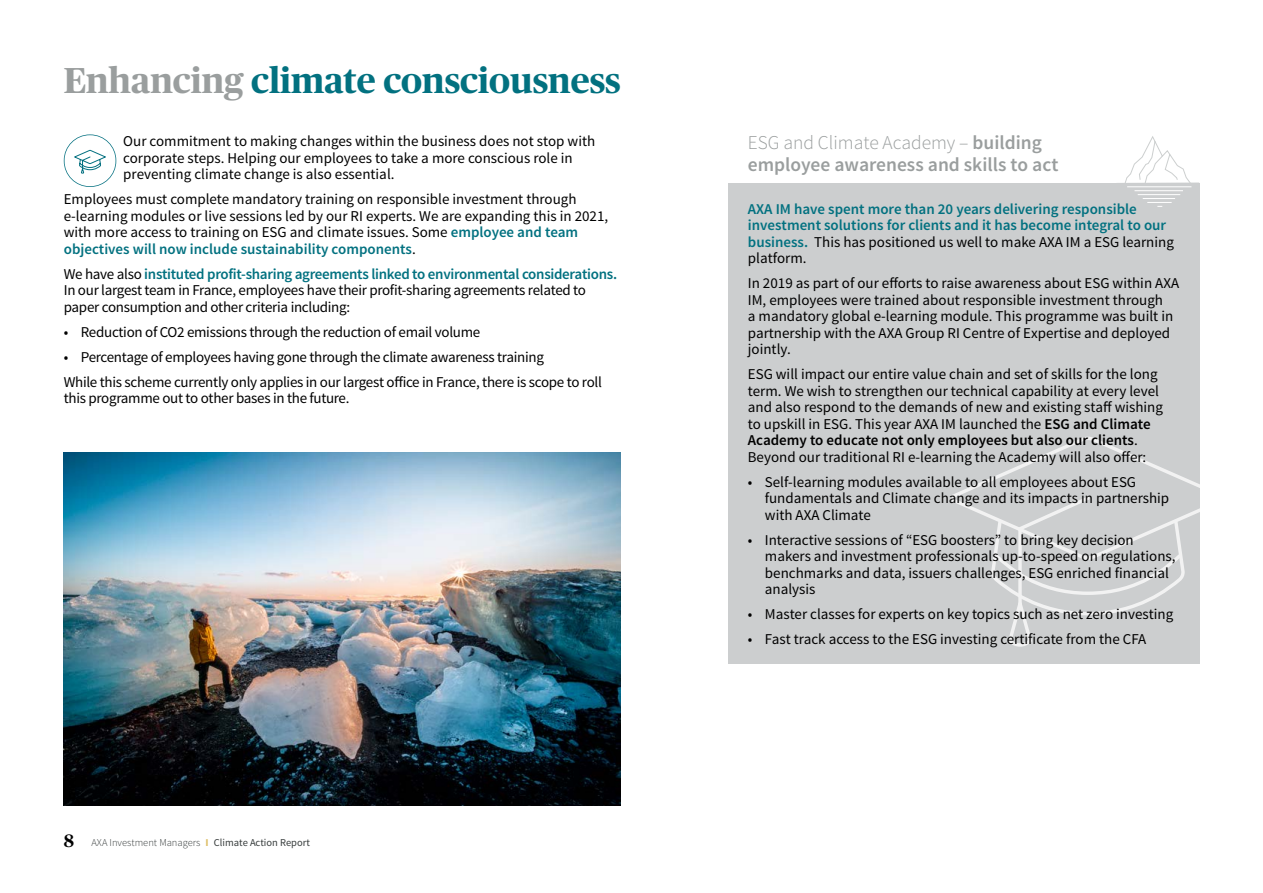
<style>
.page{position:relative;width:1263px;height:893px;background:#fff}
.page>*{position:absolute;margin:0;border:0;box-sizing:border-box;transform-origin:0 0}
.t1{font:700 36px "Publico Headline";color:#027180}
.t2{font:600 19.5px/22.5px "Source Sans Pro";color:#9a9e9e}
.t3{font:15px/16.5px "Source Sans Pro";color:#000}
.t4{font:15px/16.5px "Source Sans Pro";letter-spacing:-.02em;color:#000}
.t5{font:600 15px/16.5px "Source Sans Pro";color:#027180}
.t6{font:300 10.5px "Source Sans Pro";color:#373c3c}
.s1{color:#9a9e9e}
.s2{font-weight:600;color:#027180}
.s3{font-family:"Publico Headline";font-weight:700;font-size:18px;color:#000}
.s4{font-weight:700;color:#ddbe65}
.s5{font-weight:400}
.s6{font-weight:300}
.s7{font-weight:400;color:#000}
.s8{font-weight:600}
</style>
<div class="page">
<div style="left:728px;top:183px;width:471px;height:480px;background:#cccecf"></div>
<svg style="left:1124px;top:136px;width:68px;height:47px"></svg>
<hr style="left:1127px;top:187px;width:64px;height:1px;background:#fff">
<hr style="left:1134px;top:190px;width:49px;height:1px;background:#fff">
<hr style="left:1138px;top:194px;width:42px;height:1px;background:#fff">
<hr style="left:1143px;top:198px;width:32px;height:1px;background:#fff">
<svg style="left:1147px;top:202px;width:25px;height:5px"></svg>
<svg style="left:952px;top:436px;width:248px;height:210px"></svg>
<img style="left:64px;top:452px;width:557px;height:354px">
<svg style="left:64px;top:134px;width:52px;height:53px"></svg>
<h1 class="t1" style="left:64px;top:54px;width:558px"><span class="s1">Enhancing</span> climate consciousness</h1>
<p class="t3" style="left:123px;top:133px;width:473px">Our commitment to making changes within the business does not stop with corporate steps. Helping our employees to take a more conscious role in preventing climate change is also essential.</p>
<p class="t3" style="left:64px;top:191px;width:546px">Employees must complete mandatory training on responsible investment through e-learning modules or live sessions led by our RI experts. We are expanding this in 2021, with more access to training on ESG and climate issues. Some <span class="s2">employee and team objectives will now include sustainability components</span>.</p>
<p class="t4" style="left:64px;top:266px;width:555px">We have also <span class="s2">instituted profit-sharing agreements linked to environmental considerations.<br></span>In our largest team in France, employees have their profit-sharing agreements related to paper consumption and other criteria including:</p>
<p class="t4" style="left:64px;top:324px;width:418px">• Reduction of CO2 emissions through the reduction of email volume</p>
<p class="t4" style="left:64px;top:345px;width:540px;line-height:25px">• Percentage of employees having gone through the climate awareness training<br>While this scheme currently only applies in our largest office in France, there is scope to roll</p>
<p class="t4" style="left:64px;top:390px;width:287px">this programme out to other bases in the future.</p>
<p class="t6" style="left:64px;top:836px;width:248px"><span class="s3">8</span> AXA Investment Managers <span class="s4">I</span> <span class="s5">Climate Action Report</span></p>
<h2 class="t2" style="left:748px;top:132px;width:312px"><span class="s6">ESG and Climate Academy –</span> building employee awareness and skills to act</h2>
<p class="t5" style="left:748px;top:201px;width:428px">AXA IM have spent more than 20 years delivering responsible investment solutions for clients and it has become integral to our business. <span class="s7">This has positioned us well to make AXA IM a ESG learning platform.</span></p>
<p class="t3" style="left:748px;top:275px;width:433px">In 2019 as part of our efforts to raise awareness about ESG within AXA IM, employees were trained about responsible investment through<br>a mandatory global e-learning module. This programme was built in partnership with the AXA Group RI Centre of Expertise and deployed jointly.</p>
<p class="t3" style="left:748px;top:366px;width:417px">ESG will impact our entire value chain and set of skills for the long term. We wish to strengthen our technical capability at every level and also respond to the demands of new and existing staff wishing to upskill in ESG. This year AXA IM launched the <span class="s8">ESG and Climate Academy to educate not only employees but also our clients</span>.<br>Beyond our traditional RI e-learning the Academy will also offer:</p>
<p class="t3" style="left:765px;top:474px;width:406px;text-indent:-17px">• Self-learning modules available to all employees about ESG fundamentals and Climate change and its impacts in partnership with AXA Climate</p>
<p class="t3" style="left:765px;top:532px;width:412px;text-indent:-17px">• Interactive sessions of “ESG boosters” to bring key decision makers and investment professionals up-to-speed on regulations, benchmarks and data, issuers challenges, ESG enriched financial analysis</p>
<p class="t3" style="left:748px;top:606px;width:427px">• Master classes for experts on key topics such as net zero investing</p>
<p class="t3" style="left:748px;top:631px;width:400px">• Fast track access to the ESG investing certificate from the CFA</p>
</div>
